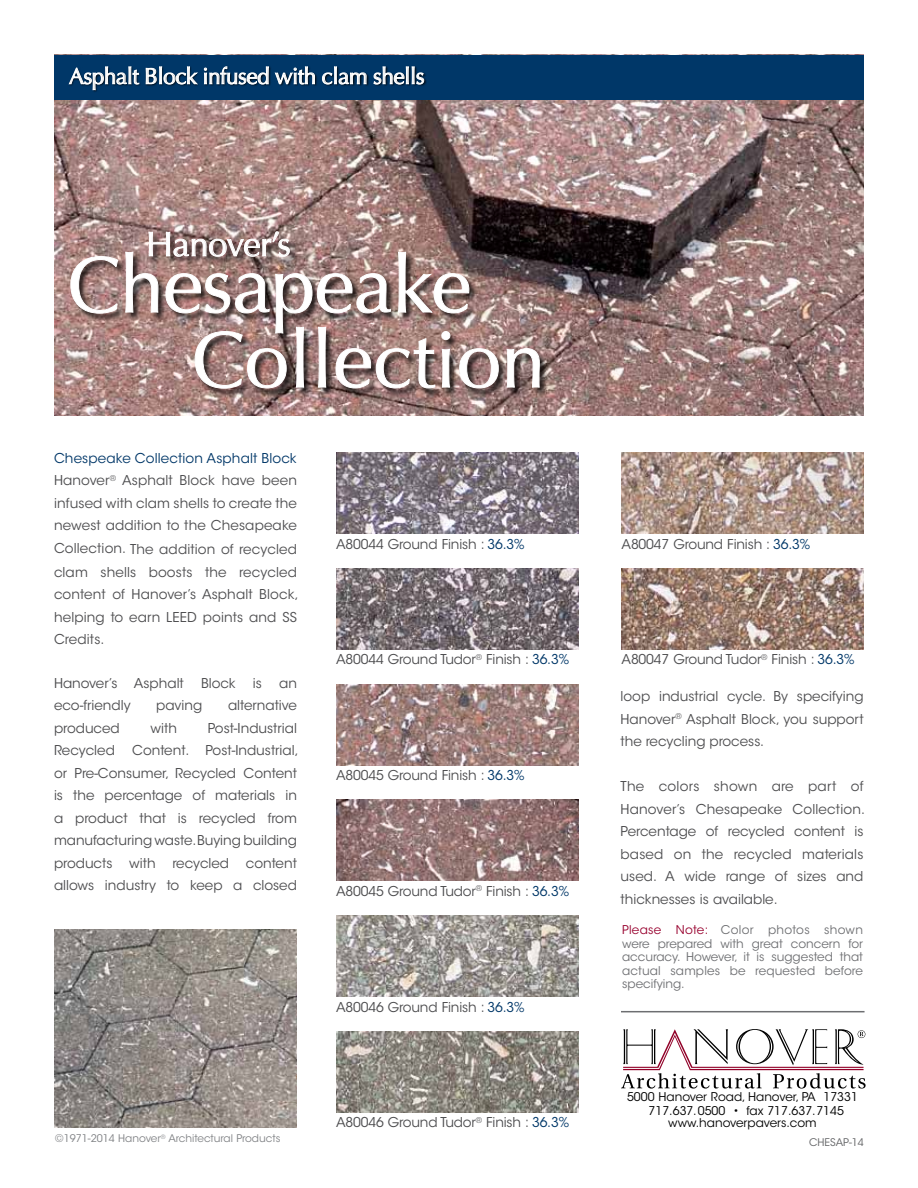
<style>
.page{position:relative;width:918px;height:1188px;background:#fff}
.page>*{position:absolute;margin:0;border:0;box-sizing:border-box;transform-origin:0 0}
.t1{font:79.5px/75px "Optima";letter-spacing:-.005em;color:#fff}
.t2{font:34.5px "Optima";letter-spacing:-.01em;color:#fff}
.t3{font:22.5px "Optima";letter-spacing:-.02em;color:#fff}
.t4{font:13.5px/22.5px "ITC Avant Garde Std";color:#4d4d4f;text-align:justify}
.t5{font:12px/13.5px "ITC Avant Garde Std";letter-spacing:.015em;color:#6d6e71;text-align:justify}
.t6{font:12px/13.5px "ITC Avant Garde Std";color:#000}
.t7{font:10.5px "ITC Avant Garde Std";color:#808285}
.t8{font:10.5px "ITC Avant Garde Std";color:#636466}
.s1{color:#003768}
.s2{color:#98002e}
</style>
<div class="page">
<svg style="left:621px;top:1029px;width:245px;height:60px"></svg>
<img style="left:54px;top:54px;width:810px;height:361px">
<img style="left:336px;top:453px;width:243px;height:81px">
<img style="left:336px;top:568px;width:243px;height:82px">
<img style="left:336px;top:684px;width:243px;height:81px">
<img style="left:336px;top:800px;width:243px;height:81px">
<img style="left:336px;top:916px;width:243px;height:81px">
<img style="left:336px;top:1031px;width:243px;height:81px">
<img style="left:54px;top:930px;width:243px;height:197px">
<img style="left:621px;top:453px;width:243px;height:81px">
<img style="left:621px;top:568px;width:243px;height:82px">
<hr style="left:621px;top:1011px;width:244px;height:1px;background:#6d6e71">
<div style="left:55px;top:55px;width:809px;height:44px;background:#003768"></div>
<div style="left:68px;top:66px;width:359px;height:27px;background:#000;opacity:.95"></div>
<svg style="left:69px;top:66px;width:70px;height:24px"></svg>
<svg style="left:146px;top:66px;width:52px;height:18px"></svg>
<svg style="left:204px;top:66px;width:65px;height:19px"></svg>
<svg style="left:275px;top:66px;width:40px;height:19px"></svg>
<svg style="left:322px;top:66px;width:45px;height:18px"></svg>
<svg style="left:373px;top:66px;width:51px;height:18px"></svg>
<div style="left:70px;top:252px;width:479px;height:146px;background:#000;opacity:.75"></div>
<svg style="left:70px;top:256px;width:49px;height:58px;background:#a08380"></svg>
<svg style="left:506px;top:348px;width:34px;height:40px"></svg>
<svg style="left:125px;top:231px;width:374px;height:158px;background:#987e7a"></svg>
<h3 class="t3" style="left:69px;top:63px;width:357px">Asphalt Block infused with clam shells</h3>
<h2 class="t2" style="left:146px;top:224px;width:146px">Hanover’s</h2>
<h1 class="t1" style="left:192px;top:249px;width:355px;text-indent:-124px">Chesapeake<br>Collection</h1>
<p class="t4" style="left:54px;top:447px;width:245px"><span class="s1">Chespeake Collection Asphalt Block </span>Hanover<sup>®</sup> Asphalt Block have been infused with clam shells to create the newest addition to the Chesapeake</p>
<p class="t4" style="left:54px;top:538px;width:246px">Collection. The addition of recycled clam shells boosts the recycled content of Hanover’s Asphalt Block, helping to earn LEED points and SS Credits.</p>
<p class="t4" style="left:54px;top:672px;width:131px">Hanover’s Asphalt</p>
<p class="t4" style="left:201px;top:672px;width:36px">Block</p>
<p class="t4" style="left:253px;top:672px;width:11px">is</p>
<p class="t4" style="left:279px;top:672px;width:19px">an</p>
<p class="t4" style="left:54px;top:694px;width:78px">eco-friendly</p>
<p class="t4" style="left:156px;top:694px;width:48px">paving</p>
<p class="t4" style="left:228px;top:694px;width:70px">alternative</p>
<p class="t4" style="left:54px;top:717px;width:67px">produced</p>
<p class="t4" style="left:151px;top:717px;width:28px">with</p>
<p class="t4" style="left:208px;top:717px;width:91px">Post-Industrial</p>
<p class="t4" style="left:54px;top:739px;width:62px">Recycled</p>
<p class="t4" style="left:54px;top:739px;width:246px;text-indent:78px">Content. Post-Industrial, or Pre-Consumer, Recycled Content is the percentage of materials in a product that is recycled from manufacturing waste.Buying building products with recycled content allows industry to keep a closed</p>
<p class="t4" style="left:336px;top:533px;width:190px">A80044 Ground Finish : <span class="s1">36.3%</span></p>
<p class="t4" style="left:336px;top:649px;width:235px">A80044 Ground Tudor<sup>®</sup> Finish : <span class="s1">36.3%</span></p>
<p class="t4" style="left:336px;top:764px;width:190px">A80045 Ground Finish : <span class="s1">36.3%</span></p>
<p class="t4" style="left:336px;top:880px;width:235px">A80045 Ground Tudor<sup>®</sup> Finish : <span class="s1">36.3%</span></p>
<p class="t7" style="left:55px;top:1132px;width:227px">©1971-2014 Hanover<sup>®</sup> Architectural Products</p>
<p class="t4" style="left:336px;top:996px;width:190px">A80046 Ground Finish : <span class="s1">36.3%</span></p>
<p class="t4" style="left:336px;top:1111px;width:235px">A80046 Ground Tudor<sup>®</sup> Finish : <span class="s1">36.3%</span></p>
<p class="t4" style="left:622px;top:533px;width:190px">A80047 Ground Finish : <span class="s1">36.3%</span></p>
<p class="t4" style="left:622px;top:649px;width:235px">A80047 Ground Tudor<sup>®</sup> Finish : <span class="s1">36.3%</span></p>
<p class="t4" style="left:621px;top:685px;width:245px">loop industrial cycle. By specifying Hanover<sup>®</sup> Asphalt Block, you support the recycling process.</p>
<p class="t4" style="left:621px;top:775px;width:246px">The colors shown are part of Hanover’s Chesapeake Collection.<br>Percentage of recycled content is based on the recycled materials used. A wide range of sizes and thicknesses is available.</p>
<p class="t5" style="left:622px;top:923px;width:242px"><span class="s2">Please Note:</span> Color photos shown were prepared with great concern for accuracy. However, it is suggested that actual samples be requested before specifying.</p>
<p class="t6" style="left:649px;top:1090px;width:211px;text-indent:-22px">5000 Hanover Road, Hanover, PA 17331<br>717.637.0500 • fax 717.637.7145</p>
<p class="t6" style="left:668px;top:1116px;width:150px">www.hanoverpavers.com</p>
<p class="t8" style="left:809px;top:1136px;width:56px">CHESAP-14</p>
</div>
